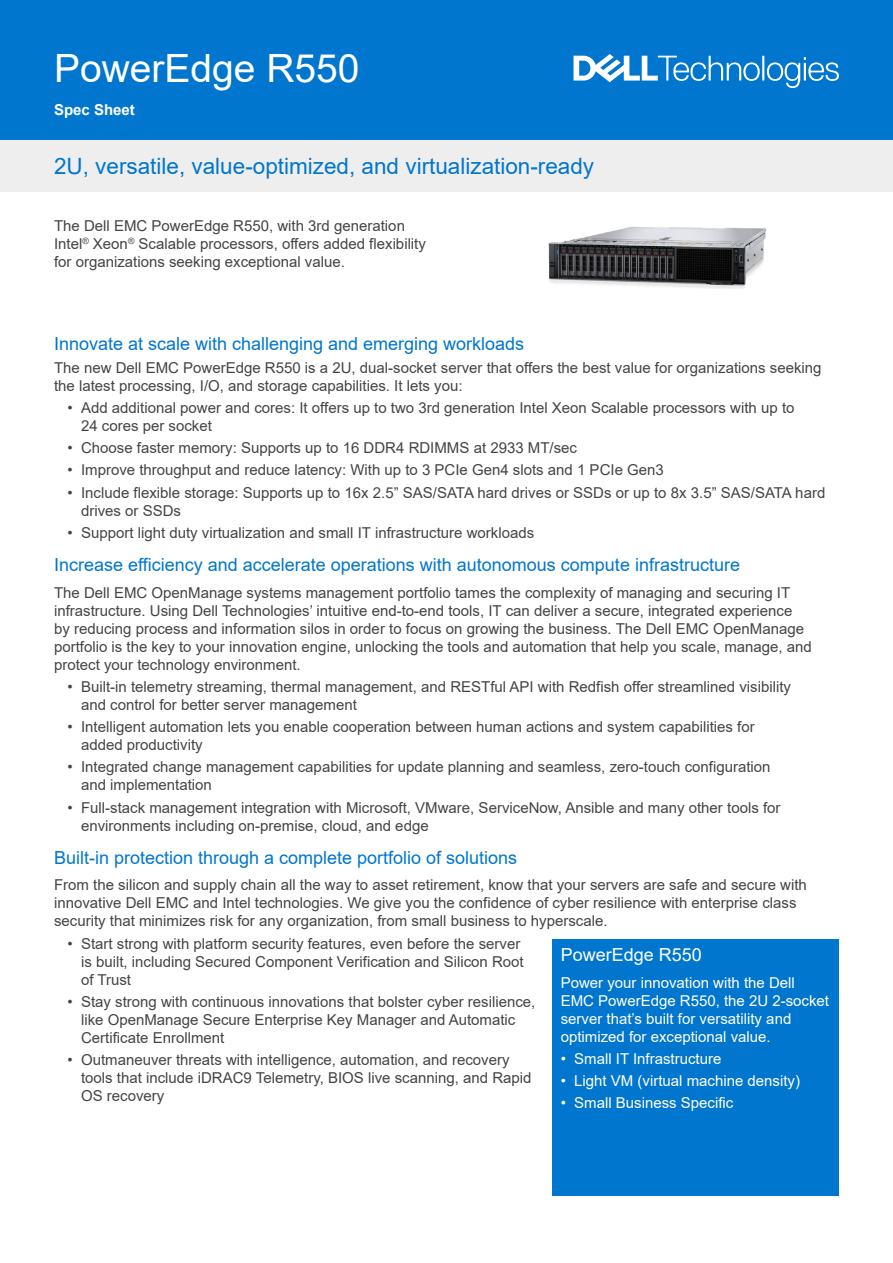
<style>
.page{position:relative;width:893px;height:1263px;background:#fff}
.page>*{position:absolute;margin:0;border:0;box-sizing:border-box;transform-origin:0 0}
.Document_Title{font:39px "Arial";color:#fff}
.Title_Tagline{font:22.5px "Arial";color:#0076ce}
.Heading_2{font:18px "Arial";color:#0076ce}
.Body_Text{font:18px "Arial";color:#0076ce}
.Side_Box_Heading{font:18px "Arial";color:#fff}
.Body_Text-2{font:15px/18px "Arial";color:#444}
.Side_box_Body_Text{font:15px/18px "Arial";color:#fff}
.Guide_text_Banner{font:700 15px "Arial";color:#fff}
</style>
<div class="page">
<div style="left:0;top:0;width:893px;height:141px;background:#0076ce"></div>
<div style="left:0;top:141px;width:893px;height:51px;background:#eee"></div>
<div style="left:552px;top:939px;width:287px;height:256px;background:#0076ce"></div>
<img style="left:548px;top:227px;width:219px;height:61px">
<svg style="left:573px;top:54px;width:266px;height:34px"></svg>
<p class="Document_Title" style="left:54px;top:42px;width:307px">PowerEdge R550</p>
<p class="Guide_text_Banner" style="left:54px;top:99px;width:82px">Spec Sheet</p>
<p class="Title_Tagline" style="left:54px;top:151px;width:542px">2U, versatile, value-optimized, and virtualization-ready</p>
<p class="Body_Text-2" style="left:54px;top:216px;width:373px">The Dell EMC PowerEdge R550, with 3rd generation<br>Intel<sup>®</sup> Xeon<sup>®</sup> Scalable processors, offers added flexibility for organizations seeking exceptional value.</p>
<p class="Body_Text" style="left:54px;top:332px;width:472px">Innovate at scale with challenging and emerging workloads</p>
<p class="Body_Text-2" style="left:54px;top:358px;width:769px">The new Dell EMC PowerEdge R550 is a 2U, dual-socket server that offers the best value for organizations seeking the latest processing, I/O, and storage capabilities. It lets you:</p>
<p class="Body_Text-2" style="left:81px;top:399px;width:715px;text-indent:-14px">• Add additional power and cores: It offers up to two 3rd generation Intel Xeon Scalable processors with up to<br>24 cores per socket</p>
<p class="Body_Text-2" style="left:68px;top:439px;width:511px">• Choose faster memory: Supports up to 16 DDR4 RDIMMS at 2933 MT/sec</p>
<p class="Body_Text-2" style="left:68px;top:461px;width:598px">• Improve throughput and reduce latency: With up to 3 PCIe Gen4 slots and 1 PCIe Gen3</p>
<p class="Body_Text-2" style="left:81px;top:483px;width:746px;text-indent:-14px">• Include flexible storage: Supports up to 16x 2.5” SAS/SATA hard drives or SSDs or up to 8x 3.5” SAS/SATA hard drives or SSDs</p>
<p class="Body_Text-2" style="left:68px;top:524px;width:468px">• Support light duty virtualization and small IT infrastructure workloads</p>
<p class="Heading_2" style="left:54px;top:552px;width:687px">Increase efficiency and accelerate operations with autonomous compute infrastructure</p>
<p class="Body_Text-2" style="left:54px;top:583px;width:759px">The Dell EMC OpenManage systems management portfolio tames the complexity of managing and securing IT infrastructure. Using Dell Technologies’ intuitive end-to-end tools, IT can deliver a secure, integrated experience by reducing process and information silos in order to focus on growing the business. The Dell EMC OpenManage portfolio is the key to your innovation engine, unlocking the tools and automation that help you scale, manage, and protect your technology environment.</p>
<p class="Body_Text-2" style="left:81px;top:677px;width:711px;text-indent:-14px">• Built-in telemetry streaming, thermal management, and RESTful API with Redfish offer streamlined visibility and control for better server management</p>
<p class="Body_Text-2" style="left:81px;top:718px;width:675px;text-indent:-14px">• Intelligent automation lets you enable cooperation between human actions and system capabilities for added productivity</p>
<p class="Body_Text-2" style="left:81px;top:758px;width:691px;text-indent:-14px">• Integrated change management capabilities for update planning and seamless, zero-touch configuration and implementation</p>
<p class="Body_Text-2" style="left:81px;top:798px;width:701px;text-indent:-14px">• Full-stack management integration with Microsoft, VMware, ServiceNow, Ansible and many other tools for environments including on-premise, cloud, and edge</p>
<p class="Heading_2" style="left:54px;top:845px;width:465px">Built-in protection through a complete portfolio of solutions</p>
<p class="Body_Text-2" style="left:54px;top:876px;width:754px">From the silicon and supply chain all the way to asset retirement, know that your servers are safe and secure with innovative Dell EMC and Intel technologies. We give you the confidence of cyber resilience with enterprise class security that minimizes risk for any organization, from small business to hyperscale.</p>
<p class="Body_Text-2" style="left:81px;top:934px;width:444px;text-indent:-14px">• Start strong with platform security features, even before the server is built, including Secured Component Verification and Silicon Root of Trust</p>
<p class="Body_Text-2" style="left:81px;top:992px;width:456px;text-indent:-14px">• Stay strong with continuous innovations that bolster cyber resilience, like OpenManage Secure Enterprise Key Manager and Automatic<br>Certificate Enrollment</p>
<p class="Body_Text-2" style="left:81px;top:1051px;width:452px;text-indent:-14px">• Outmaneuver threats with intelligence, automation, and recovery tools that include iDRAC9 Telemetry, BIOS live scanning, and Rapid<br>OS recovery</p>
<p class="Side_Box_Heading" style="left:561px;top:942px;width:143px">PowerEdge R550</p>
<p class="Side_box_Body_Text" style="left:561px;top:973px;width:270px">Power your innovation with the Dell EMC PowerEdge R550, the 2U 2-socket server that’s built for versatility and optimized for exceptional value.</p>
<p class="Side_box_Body_Text" style="left:561px;top:1049px;width:162px">• Small IT Infrastructure</p>
<p class="Side_box_Body_Text" style="left:561px;top:1072px;width:241px">• Light VM (virtual machine density)</p>
<p class="Side_box_Body_Text" style="left:561px;top:1094px;width:174px">• Small Business Specific</p>
</div>
